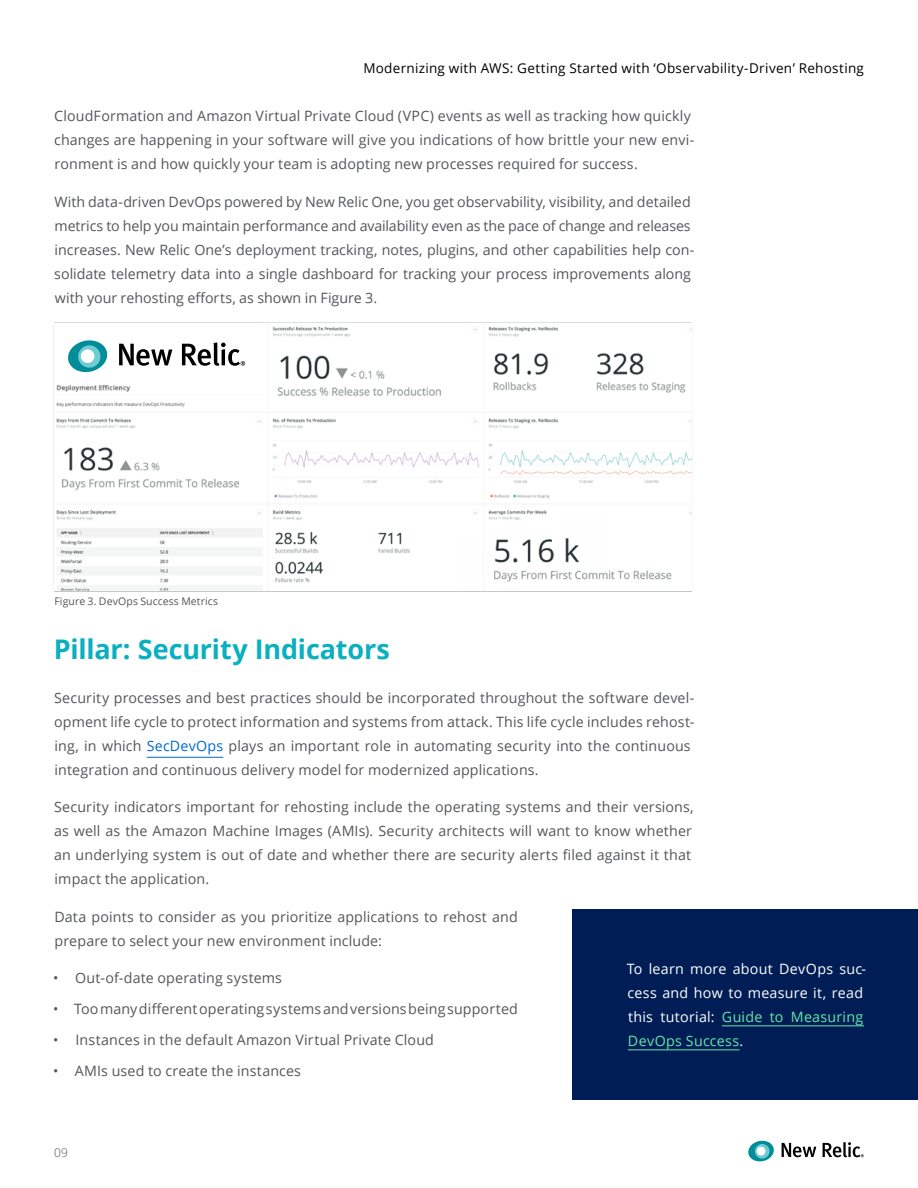
<style>
.page{position:relative;width:918px;height:1188px;background:#fff}
.page>*{position:absolute;margin:0;border:0;box-sizing:border-box;transform-origin:0 0}
.Header_1{font:700 27px "Open Sans";letter-spacing:-.005em;color:#0ab0bf}
.Body_Copy{font:14.25px/24px "Open Sans";letter-spacing:.01em;color:#54565a}
.Body_Copy__last_par{font:14.25px/24px "Open Sans";color:#54565a}
.Body_Copy-2{font:14.25px/24px "Open Sans";letter-spacing:.02em;color:#fff}
.t1{font:13.5px "Open Sans";letter-spacing:.02em;color:#000}
.t2{font:300 12px "Open Sans";color:#54565a}
.Descriptor{font:10.5px "Open Sans";letter-spacing:.01em;color:#54565a}
.s1{color:#0169ce}
.s2{color:#66e6ab}
</style>
<div class="page">
<svg style="left:782px;top:1143px;width:34px;height:14px"></svg>
<svg style="left:823px;top:1142px;width:41px;height:15px"></svg>
<svg style="left:748px;top:1141px;width:26px;height:20px"></svg>
<hr style="left:147px;top:757px;width:76px;height:1px;background:#0169ce">
<hr style="left:54px;top:323px;width:638px;height:1px;background:#939598">
<hr style="left:54px;top:324px;width:1px;height:267px;background:#939598">
<hr style="left:691px;top:324px;width:1px;height:267px;background:#939598">
<hr style="left:54px;top:591px;width:638px;height:1px;background:#939598">
<img style="left:56px;top:326px;width:635px;height:265px">
<div style="left:572px;top:909px;width:346px;height:191px;background:#001e55"></div>
<hr style="left:722px;top:1025px;width:142px;height:1px;background:#66e6ab">
<hr style="left:628px;top:1049px;width:112px;height:1px;background:#66e6ab">
<div style="left:56px;top:326px;width:209px;height:56px;background:#fff"></div>
<svg style="left:119px;top:344px;width:53px;height:22px"></svg>
<svg style="left:182px;top:342px;width:63px;height:24px"></svg>
<svg style="left:68px;top:340px;width:40px;height:32px"></svg>
<p class="t1" style="left:363px;top:58px;width:502px">Modernizing with AWS: Getting Started with ‘Observability-Driven’ Rehosting</p>
<p class="Body_Copy" style="left:54px;top:104px;width:642px">CloudFormation and Amazon Virtual Private Cloud (VPC) events as well as tracking how quickly changes are happening in your software will give you indications of how brittle your new envi&shy;ronment is and how quickly your team is adopting new processes required for success.</p>
<p class="Body_Copy__last_par" style="left:54px;top:189px;width:642px">With data-driven DevOps powered by New Relic One, you get observability, visibility, and detailed metrics to help you maintain performance and availability even as the pace of change and releases increases. New Relic One’s deployment tracking, notes, plugins, and other capabilities help con&shy;solidate telemetry data into a single dashboard for tracking your process improvements along with your rehosting efforts, as shown in Figure 3.</p>
<p class="Descriptor" style="left:54px;top:594px;width:165px">Figure 3. DevOps Success Metrics</p>
<p class="Header_1" style="left:54px;top:630px;width:338px">Pillar: Security Indicators</p>
<p class="Body_Copy" style="left:54px;top:685px;width:642px">Security processes and best practices should be incorporated throughout the software devel&shy;opment life cycle to protect information and systems from attack. This life cycle includes rehost&shy;ing, in which <span class="s1">SecDevOps</span> plays an important role in automating security into the continuous integration and continuous delivery model for modernized applications.</p>
<p class="Body_Copy" style="left:54px;top:795px;width:641px">Security indicators important for rehosting include the operating systems and their versions, as well as the Amazon Machine Images (AMIs). Security architects will want to know whether an underlying system is out of date and whether there are security alerts filed against it that impact the application.</p>
<p class="Body_Copy" style="left:54px;top:904px;width:465px">Data points to consider as you prioritize applications to rehost and prepare to select your new environment include:</p>
<p class="Body_Copy__last_par" style="left:53px;top:966px;width:230px">• Out-of-date operating systems</p>
<p class="Body_Copy__last_par" style="left:53px;top:997px;width:466px">• Too many different operating systems and versions being supported</p>
<p class="Body_Copy__last_par" style="left:53px;top:1027px;width:382px">• Instances in the default Amazon Virtual Private Cloud</p>
<p class="Body_Copy__last_par" style="left:53px;top:1058px;width:249px">• AMIs used to create the instances</p>
<p class="Body_Copy-2" style="left:627px;top:957px;width:241px">To learn more about DevOps suc&shy;cess and how to measure it, read this tutorial: <span class="s2">Guide to Measuring<br>DevOps Success</span>.</p>
<p class="t2" style="left:54px;top:1144px;width:16px">09</p>
</div>
